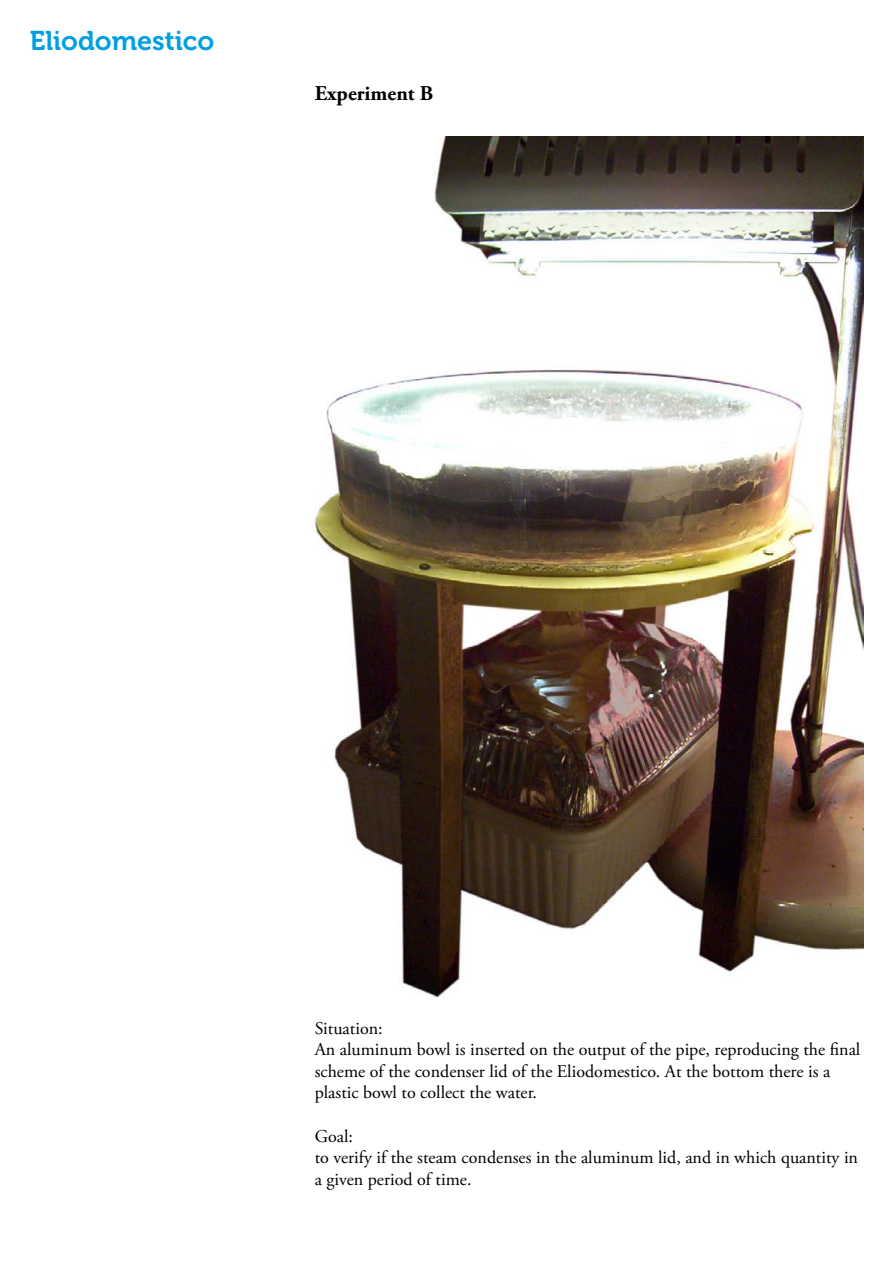
<style>
.page{position:relative;width:893px;height:1263px;background:#fff}
.page>*{position:absolute;margin:0;border:0;box-sizing:border-box;transform-origin:0 0}
.t1{font:27px "Museo 700";color:#009fe3}
.t2{font:700 21px "Adobe Garamond Pro";color:#000}
.t3{font:18px/21.6px "Adobe Garamond Pro";color:#000}
</style>
<div class="page">
<img style="left:315px;top:136px;width:548px;height:861px">
<h1 class="t1" style="left:30px;top:26px;width:186px">Eliodomestico</h1>
<p class="t2" style="left:315px;top:81px;width:120px">Experiment B</p>
<p class="t3" style="left:315px;top:1018px;width:547px">Situation:<br>An aluminum bowl is inserted on the output of the pipe, reproducing the final scheme of the condenser lid of the Eliodomestico. At the bottom there is a plastic bowl to collect the water.</p>
<p class="t3" style="left:315px;top:1126px;width:545px">Goal:<br>to verify if the steam condenses in the aluminum lid, and in which quantity in a given period of time.</p>
</div>
